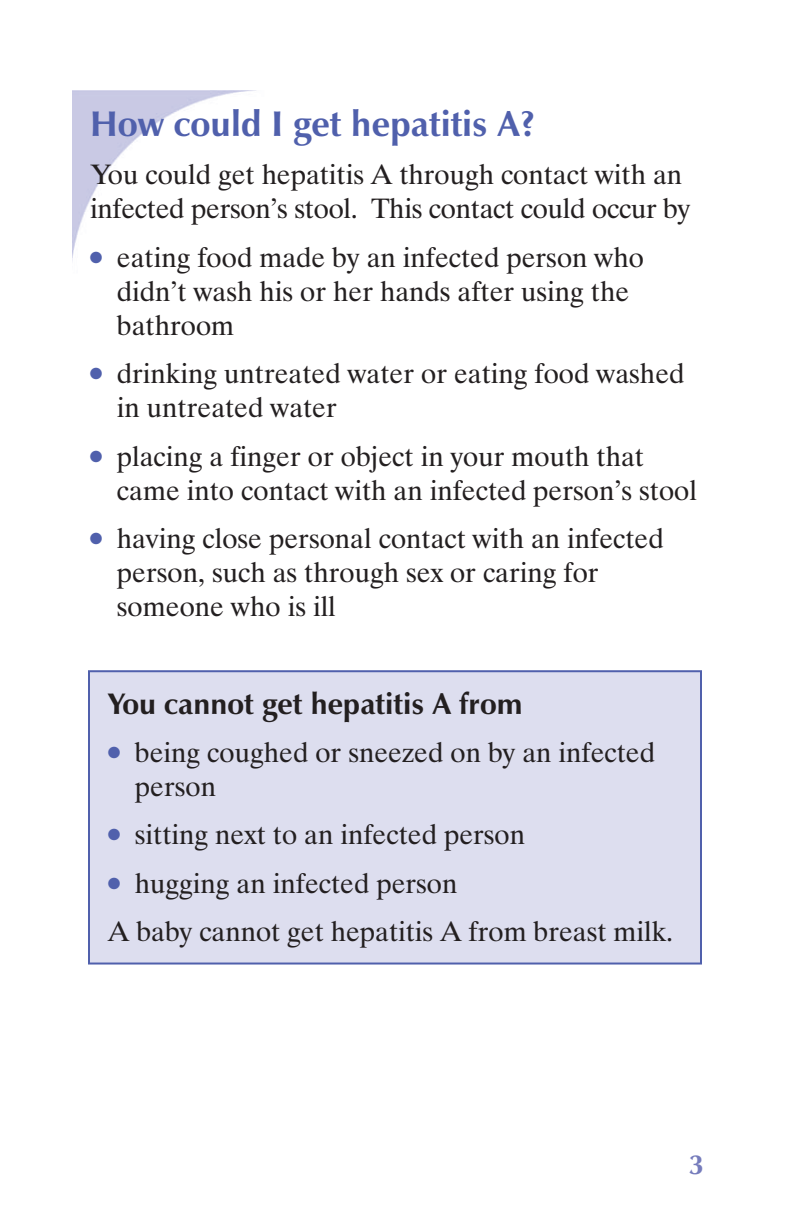
<style>
.page{position:relative;width:792px;height:1224px;background:#fff}
.page>*{position:absolute;margin:0;border:0;box-sizing:border-box;transform-origin:0 0}
.t1{font:700 36px "Zapf Humanist 601 BT";color:#5060ac}
.t2{font:700 30px "Zapf Humanist 601 BT";color:#231f20}
.t3{font:28px/34px "Dutch 801 BT";color:#231f20}
.t4{font:700 28px "Zapf Humanist 601 BT";color:#767cbc}
.s1{color:#5060ac}
</style>
<div class="page">
<img style="left:72px;top:90px;width:184px;height:171px">
<div style="left:89px;top:671px;width:612px;height:293px;background:#dddeef"></div>
<div style="left:88px;top:670px;width:614px;height:295px;border:2px solid #5060ac"></div>
<h2 class="t1" style="left:90px;top:101px;width:447px">How could I get hepatitis A?</h2>
<p class="t3" style="left:90px;top:157px;width:602px">You could get hepatitis A through contact with an infected person’s stool. This contact could occur by</p>
<p class="t3" style="left:117px;top:240px;width:529px;text-indent:-27px"><span class="s1">●</span> eating food made by an infected person who didn’t wash his or her hands after using the bathroom</p>
<p class="t3" style="left:117px;top:356px;width:569px;text-indent:-27px"><span class="s1">●</span> drinking untreated water or eating food washed in untreated water</p>
<p class="t3" style="left:117px;top:439px;width:582px;text-indent:-27px"><span class="s1">●</span> placing a finger or object in your mouth that came into contact with an infected person’s stool</p>
<p class="t3" style="left:117px;top:521px;width:548px;text-indent:-27px"><span class="s1">●</span> having close personal contact with an infected person, such as through sex or caring for someone who is ill</p>
<h3 class="t2" style="left:108px;top:685px;width:416px">You cannot get hepatitis A from</h3>
<p class="t3" style="left:135px;top:735px;width:522px;text-indent:-27px"><span class="s1">●</span> being coughed or sneezed on by an infected person</p>
<p class="t3" style="left:108px;top:817px;width:419px"><span class="s1">●</span> sitting next to an infected person</p>
<p class="t3" style="left:108px;top:866px;width:351px"><span class="s1">●</span> hugging an infected person</p>
<p class="t3" style="left:108px;top:914px;width:567px">A baby cannot get hepatitis A from breast milk.</p>
<p class="t4" style="left:689px;top:1147px;width:17px">3</p>
</div>
